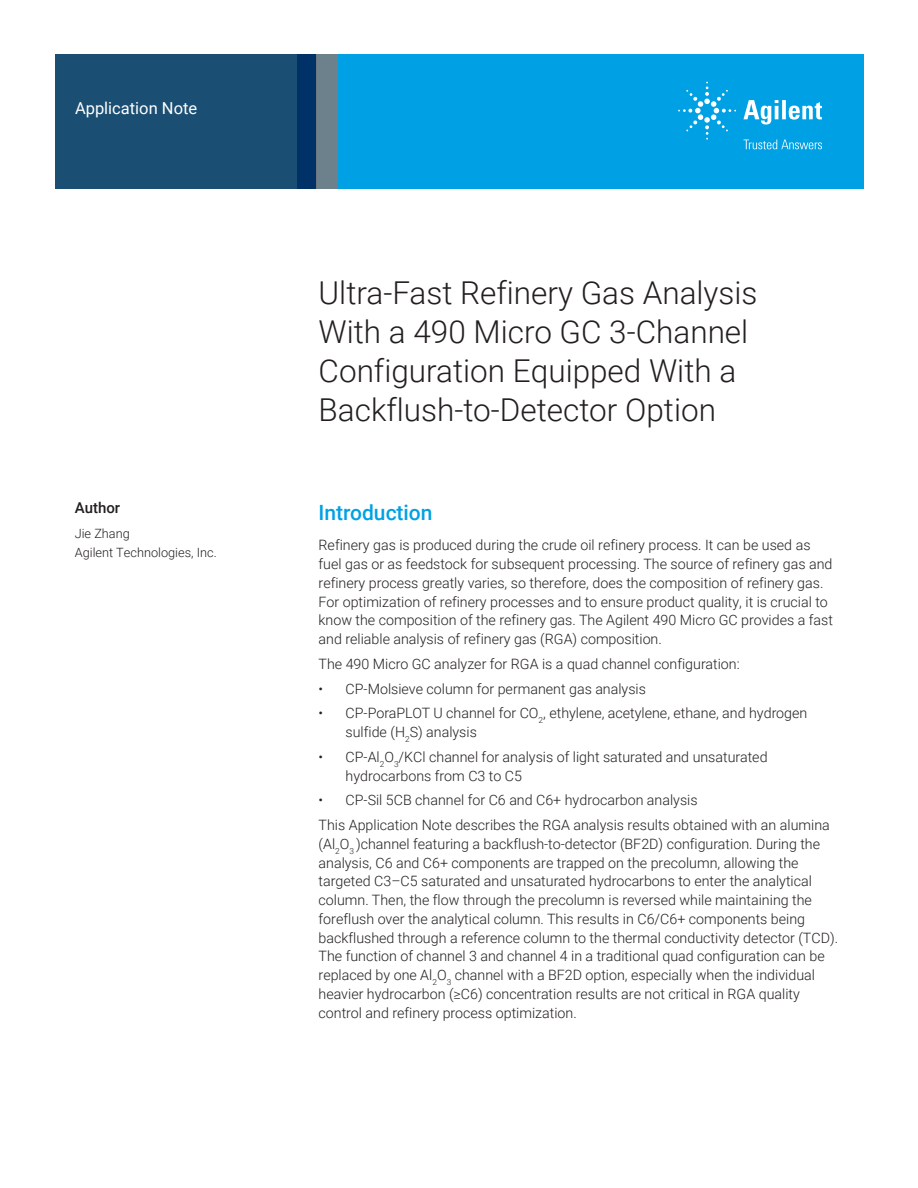
<style>
.page{position:relative;width:918px;height:1188px;background:#fff}
.page>*{position:absolute;margin:0;border:0;box-sizing:border-box;transform-origin:0 0}
.t1{font:300 31.5px/39px "Roboto";color:#231f20}
.Header_1{font:500 21px "Roboto";color:#00a1e4}
.Doctype{font:16.5px "Roboto";color:#fff}
.DATA_author_title{font:500 15px "Roboto";color:#231f20}
.Text{font:300 14.25px/18.8px "Roboto";color:#231f20}
.DATA_author_name___i{font:300 12.75px/18.8px "Roboto";color:#231f20}
</style>
<div class="page">
<div style="left:297px;top:54px;width:567px;height:135px;background:#00a1e4"></div>
<svg style="left:55px;top:54px;width:261px;height:135px;fill:#1a4e73"></svg>
<div style="left:316px;top:54px;width:22px;height:135px;background:#6c818c"></div>
<svg style="left:743px;top:100px;width:79px;height:25px"></svg>
<svg style="left:678px;top:82px;width:58px;height:58px"></svg>
<svg style="left:744px;top:140px;width:78px;height:9px"></svg>
<p class="Doctype" style="left:75px;top:96px;width:124px">Application Note</p>
<p class="DATA_author_title" style="left:75px;top:498px;width:47px">Author</p>
<p class="DATA_author_name___i" style="left:75px;top:524px;width:143px">Jie Zhang<br>Agilent Technologies, Inc.</p>
<p class="t1" style="left:319px;top:272px;width:440px">Ultra-Fast Refinery Gas Analysis<br>With a 490 Micro GC 3-Channel<br>Configuration Equipped With a<br>Backflush-to-Detector Option</p>
<p class="Header_1" style="left:319px;top:498px;width:116px">Introduction</p>
<p class="Text" style="left:319px;top:535px;width:516px">Refinery gas is produced during the crude oil refinery process. It can be used as fuel gas or as feedstock for subsequent processing. The source of refinery gas and refinery process greatly varies, so therefore, does the composition of refinery gas.<br>For optimization of refinery processes and to ensure product quality, it is crucial to know the composition of the refinery gas. The Agilent 490 Micro GC provides a fast and reliable analysis of refinery gas (RGA) composition.</p>
<p class="Text" style="left:319px;top:654px;width:423px">The 490 Micro GC analyzer for RGA is a quad channel configuration:</p>
<p class="Text" style="left:319px;top:679px;width:329px">• CP-Molsieve column for permanent gas analysis</p>
<p class="Text" style="left:346px;top:703px;width:463px;text-indent:-27px">• CP-PoraPLOT U channel for CO<sub>2</sub>, ethylene, acetylene, ethane, and hydrogen sulfide (H<sub>2</sub>S) analysis</p>
<p class="Text" style="left:346px;top:747px;width:424px;text-indent:-27px">• CP-Al<sub>2</sub>O<sub>3</sub>/KCl channel for analysis of light saturated and unsaturated hydrocarbons from C3 to C5</p>
<p class="Text" style="left:319px;top:790px;width:381px">• CP-Sil 5CB channel for C6 and C6+ hydrocarbon analysis</p>
<p class="Text" style="left:319px;top:815px;width:521px">This Application Note describes the RGA analysis results obtained with an alumina (Al<sub>2</sub>O<sub>3</sub> )channel featuring a backflush‑to‑detector (BF2D) configuration. During the analysis, C6 and C6+ components are trapped on the precolumn, allowing the targeted C3–C5 saturated and unsaturated hydrocarbons to enter the analytical column. Then, the flow through the precolumn is reversed while maintaining the foreflush over the analytical column. This results in C6/C6+ components being backflushed through a reference column to the thermal conductivity detector (TCD).<br>The function of channel 3 and channel 4 in a traditional quad configuration can be replaced by one Al<sub>2</sub>O<sub>3</sub> channel with a BF2D option, especially when the individual heavier hydrocarbon (≥C6) concentration results are not critical in RGA quality control and refinery process optimization.</p>
</div>
